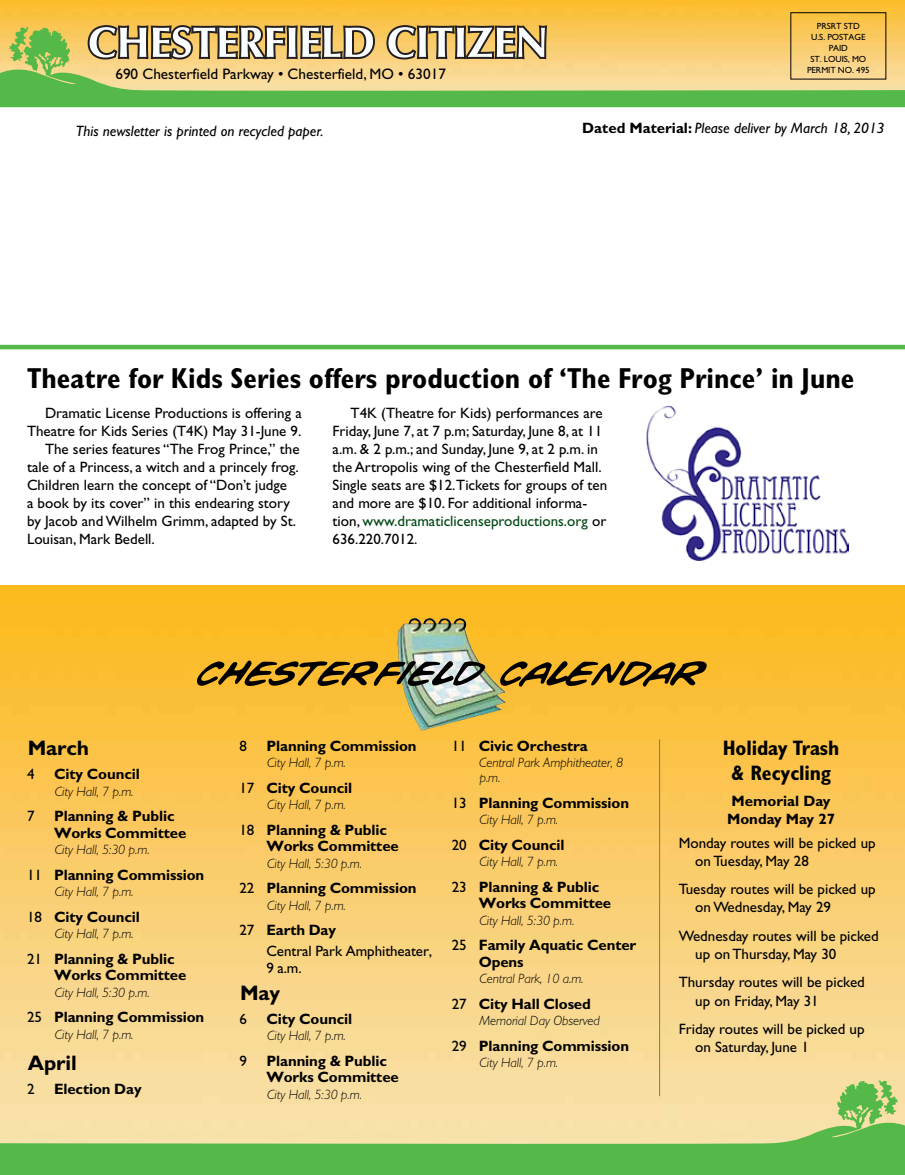
<style>
.page{position:relative;width:905px;height:1175px;background:#fff}
.page>*{position:absolute;margin:0;border:0;box-sizing:border-box;transform-origin:0 0}
.t1{font:700 condensed 28.95px "Gill Sans";color:#000}
.t2{font:700 condensed 21px/25.2px "Gill Sans";letter-spacing:-.005em;color:#000;text-align:center}
.t3{font:700 21px "Gill Sans";letter-spacing:-.005em;color:#000}
.t4{font:15.3px "Gill Sans";color:#010101}
.t5{font:15px/18px "Gill Sans";color:#000}
.t6{font:700 15px/16.5px "Gill Sans";letter-spacing:-.005em;color:#000}
.t7{font:italic 15px "Gill Sans";color:#000}
.t8{font:italic 300 13.5px/15px "Gill Sans";letter-spacing:-.005em;color:#000}
.t9{font:9px/10.9px "Gill Sans";letter-spacing:-.005em;color:#010101;text-align:center}
.s1{font-weight:700;font-style:normal}
.s2{color:#004712}
.s3{font-weight:400}
.s4{font-weight:700}
</style>
<div class="page">
<img style="left:0;top:585px;width:904px;height:495px">
<svg style="left:0;top:1080px;width:904px;height:94px;background:#bcd183"></svg>
<img style="left:397px;top:617px;width:108px;height:113px">
<img style="left:196px;top:660px;width:289px;height:27px">
<svg style="left:499px;top:660px;width:208px;height:27px;background:#96711c"></svg>
<img style="left:0;top:0;width:904px;height:27px">
<svg style="left:0;top:27px;width:904px;height:80px;background:#c2cb71"></svg>
<svg style="left:85px;top:22px;width:464px;height:40px"></svg>
<div style="left:790px;top:12px;width:96px;height:67px;border:1px solid #010101"></div>
<hr style="left:0;top:345px;width:904px;height:4px;background:#54b948">
<img style="left:646px;top:405px;width:202px;height:155px">
<hr style="left:659px;top:739px;width:1px;height:357px;background:#77787b">
<p class="t4" style="left:115px;top:65px;width:332px">690 Chesterfield Parkway • Chesterfield, MO • 63017</p>
<p class="t9" style="left:807px;top:21px;width:64px">PRSRT STD<br>U.S. POSTAGE<br>PAID<br>ST. LOUIS, MO<br>PERMIT NO. 495</p>
<p class="t7" style="left:76px;top:122px;width:249px">This newsletter is printed on recycled paper.</p>
<p class="t7" style="left:582px;top:120px;width:304px"><span class="s1">Dated Material:</span> Please deliver by March 18, 2013</p>
<h1 class="t1" style="left:27px;top:361px;width:828px">Theatre for Kids Series offers production of ‘The Frog Prince’ in June</h1>
<p class="t5" style="left:45px;top:403px;width:258px">Dramatic License Productions is offering a</p>
<p class="t5" style="left:27px;top:421px;width:276px">Theatre for Kids Series (T4K) May 31-June 9.</p>
<p class="t5" style="left:45px;top:439px;width:256px">The series features “The Frog Prince,” the</p>
<p class="t5" style="left:27px;top:457px;width:273px">tale of a Princess, a witch and a princely frog.</p>
<p class="t5" style="left:27px;top:475px;width:261px">Children learn the concept of “Don’t judge</p>
<p class="t5" style="left:27px;top:493px;width:264px">a book by its cover” in this endearing story</p>
<p class="t5" style="left:27px;top:511px;width:270px">by Jacob and Wilhelm Grimm, adapted by St.</p>
<p class="t5" style="left:27px;top:529px;width:129px">Louisan, Mark Bedell.</p>
<p class="t5" style="left:332px;top:403px;width:276px;text-indent:18px">T4K (Theatre for Kids) performances are Friday, June 7, at 7 p.m; Saturday, June 8, at 11 a.m. &amp; 2 p.m.; and Sunday, June 9, at 2 p.m. in the Artropolis wing of the Chesterfield Mall.<br>Single seats are $12.Tickets for groups of ten and more are $10. For additional informa&shy;tion, <span class="s2">www.dramaticlicenseproductions.org</span> or 636.220.7012.</p>
<h2 class="t3" style="left:28px;top:735px;width:63px">March</h2>
<p class="t5" style="left:27px;top:765px;width:9px">4</p>
<p class="t6" style="left:54px;top:766px;width:87px">City Council</p>
<p class="t8" style="left:55px;top:784px;width:80px">City Hall, 7 p.m.</p>
<p class="t5" style="left:27px;top:807px;width:9px">7</p>
<p class="t6" style="left:54px;top:808px;width:134px">Planning &amp; Public<br>Works Committee</p>
<p class="t8" style="left:55px;top:842px;width:96px">City Hall, 5:30 p.m.</p>
<p class="t6" style="left:27px;top:866px;width:179px"><span class="s3">11</span> Planning Commission</p>
<p class="t8" style="left:55px;top:884px;width:80px">City Hall, 7 p.m.</p>
<p class="t6" style="left:27px;top:908px;width:114px"><span class="s3">18</span> City Council</p>
<p class="t8" style="left:55px;top:926px;width:80px">City Hall, 7 p.m.</p>
<p class="t6" style="left:54px;top:950px;width:134px;text-indent:-27px"><span class="s3">21</span> Planning &amp; Public<br>Works Committee</p>
<p class="t8" style="left:55px;top:985px;width:96px">City Hall, 5:30 p.m.</p>
<p class="t6" style="left:27px;top:1009px;width:179px"><span class="s3">25</span> Planning Commission</p>
<p class="t8" style="left:55px;top:1027px;width:80px">City Hall, 7 p.m.</p>
<h2 class="t3" style="left:28px;top:1050px;width:50px">April</h2>
<p class="t5" style="left:27px;top:1080px;width:9px">2</p>
<p class="t6" style="left:54px;top:1081px;width:89px">Election Day</p>
<p class="t5" style="left:239px;top:736px;width:9px">8</p>
<p class="t6" style="left:266px;top:737px;width:152px">Planning Commission</p>
<p class="t8" style="left:267px;top:755px;width:80px">City Hall, 7 p.m.</p>
<p class="t6" style="left:239px;top:779px;width:114px"><span class="s3">17</span> City Council</p>
<p class="t8" style="left:267px;top:797px;width:80px">City Hall, 7 p.m.</p>
<p class="t6" style="left:266px;top:821px;width:134px;text-indent:-27px"><span class="s3">18</span> Planning &amp; Public<br>Works Committee</p>
<p class="t8" style="left:267px;top:856px;width:96px">City Hall, 5:30 p.m.</p>
<p class="t6" style="left:239px;top:880px;width:179px"><span class="s3">22</span> Planning Commission</p>
<p class="t8" style="left:267px;top:898px;width:80px">City Hall, 7 p.m.</p>
<p class="t5" style="left:266px;top:919px;width:167px;line-height:21px;text-indent:-27px">27 <span class="s4">Earth Day<br></span>Central Park Amphitheater,</p>
<p class="t5" style="left:266px;top:958px;width:37px">9 a.m.</p>
<h2 class="t3" style="left:240px;top:980px;width:42px">May</h2>
<p class="t5" style="left:239px;top:1009px;width:9px">6</p>
<p class="t6" style="left:266px;top:1010px;width:87px">City Council</p>
<p class="t8" style="left:267px;top:1028px;width:80px">City Hall, 7 p.m.</p>
<p class="t5" style="left:239px;top:1051px;width:9px">9</p>
<p class="t6" style="left:266px;top:1052px;width:134px">Planning &amp; Public<br>Works Committee</p>
<p class="t8" style="left:267px;top:1087px;width:96px">City Hall, 5:30 p.m.</p>
<p class="t6" style="left:452px;top:737px;width:137px"><span class="s3">11</span> Civic Orchestra</p>
<p class="t8" style="left:479px;top:755px;width:146px">Central Park Amphitheater, 8 p.m.</p>
<p class="t6" style="left:452px;top:794px;width:179px"><span class="s3">13</span> Planning Commission</p>
<p class="t8" style="left:479px;top:812px;width:80px">City Hall, 7 p.m.</p>
<p class="t6" style="left:452px;top:836px;width:114px"><span class="s3">20</span> City Council</p>
<p class="t8" style="left:479px;top:854px;width:80px">City Hall, 7 p.m.</p>
<p class="t6" style="left:478px;top:878px;width:134px;text-indent:-27px"><span class="s3">23</span> Planning &amp; Public<br>Works Committee</p>
<p class="t8" style="left:479px;top:913px;width:96px">City Hall, 5:30 p.m.</p>
<p class="t6" style="left:478px;top:937px;width:159px;text-indent:-27px"><span class="s3">25</span> Family Aquatic Center<br>Opens</p>
<p class="t8" style="left:479px;top:971px;width:106px">Central Park, 10 a.m.</p>
<p class="t6" style="left:452px;top:995px;width:141px"><span class="s3">27</span> City Hall Closed</p>
<p class="t8" style="left:479px;top:1013px;width:122px">Memorial Day Observed</p>
<p class="t6" style="left:452px;top:1037px;width:179px"><span class="s3">29</span> Planning Commission</p>
<p class="t8" style="left:479px;top:1055px;width:80px">City Hall, 7 p.m.</p>
<h2 class="t2" style="left:722px;top:735px;width:118px">Holiday Trash &amp; Recycling</h2>
<p class="t6" style="left:727px;top:791px;width:109px;line-height:18px;text-align:center">Memorial Day<br>Monday May 27</p>
<p class="t5" style="left:695px;top:834px;width:182px;text-indent:-16px">Monday routes will be picked up on Tuesday, May 28</p>
<p class="t5" style="left:695px;top:880px;width:182px;text-indent:-16px">Tuesday routes will be picked up on Wednesday, May 29</p>
<p class="t5" style="left:695px;top:927px;width:185px;text-indent:-16px">Wednesday routes will be picked up on Thursday, May 30</p>
<p class="t5" style="left:695px;top:973px;width:171px;text-indent:-16px">Thursday routes will be picked up on Friday, May 31</p>
<p class="t5" style="left:695px;top:1020px;width:171px;text-indent:-16px">Friday routes will be picked up on Saturday, June 1</p>
</div>
